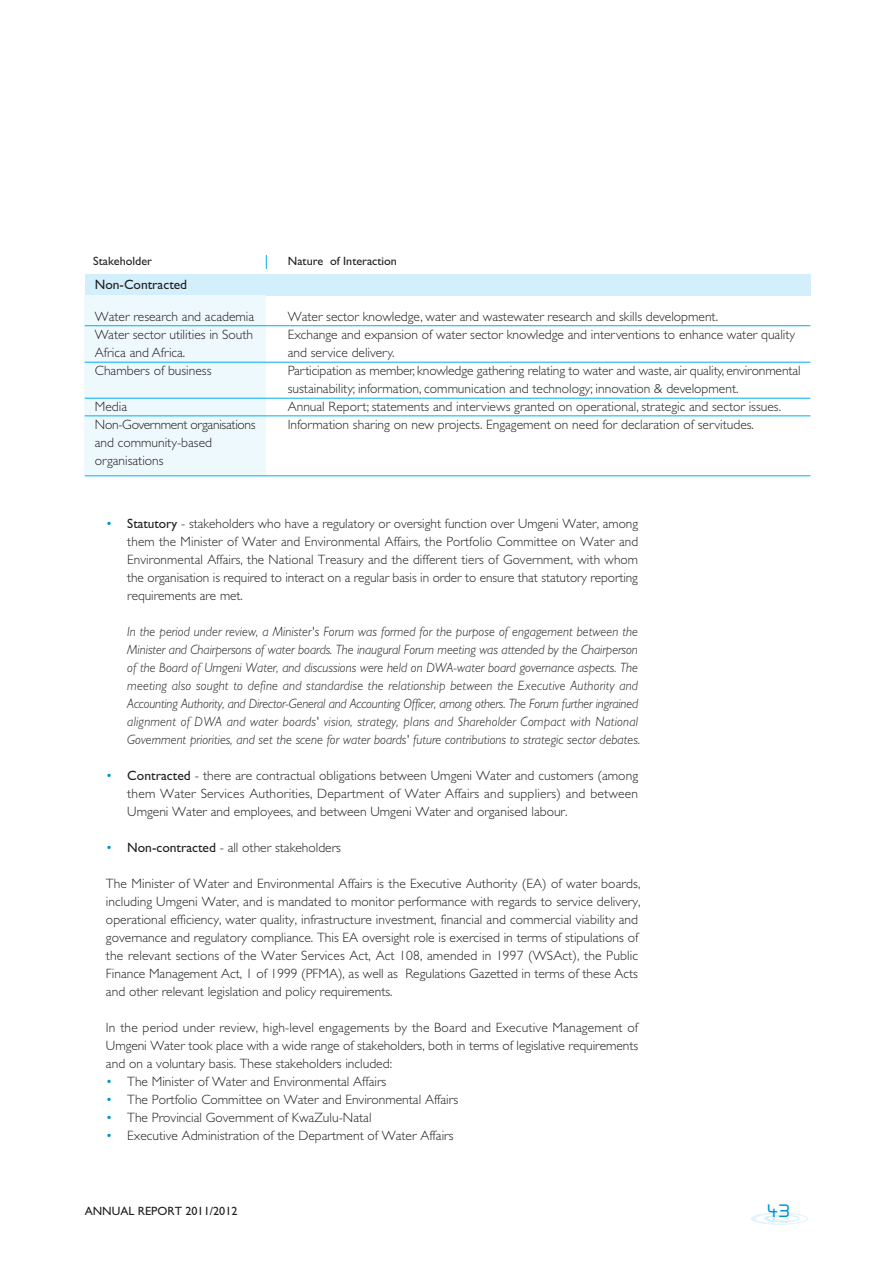
<style>
.page{position:relative;width:893px;height:1263px;background:#fff}
.page>*{position:absolute;margin:0;border:0;box-sizing:border-box;transform-origin:0 0}
.t1{font:300 13.5px/18px "Gill Sans";color:#231f20}
.t2{font:italic 300 13.5px/18px "Gill Sans";color:#231f20;scale:.96 1}
.t3{font:13.5px "Gill Sans";color:#231f20}
.t4{font:12px "Gill Sans";color:#231f20}
.s1{color:#0094cc}
.s2{font-weight:400}
</style>
<div class="page">
<svg style="left:266px;top:255px;width:1px;height:14px"></svg>
<div style="left:85px;top:274px;width:725px;height:22px;background:#d4effc"></div>
<div style="left:85px;top:296px;width:181px;height:180px;background:#eef9fe"></div>
<hr style="left:85px;top:475px;width:725px;height:1px;background:#00aeef">
<hr style="left:85px;top:362px;width:725px;height:1px;background:#00aeef">
<hr style="left:85px;top:325px;width:725px;height:1px;background:#00aeef">
<hr style="left:85px;top:398px;width:725px;height:1px;background:#00aeef">
<hr style="left:85px;top:415px;width:725px;height:1px;background:#00aeef">
<svg style="left:751px;top:1212px;width:56px;height:13px"></svg>
<p class="t4" style="left:93px;top:257px;width:60px">Stakeholder</p>
<p class="t4" style="left:288px;top:257px;width:111px">Nature of Interaction</p>
<p class="t3" style="left:95px;top:280px;width:94px">Non-Contracted</p>
<p class="t1" style="left:95px;top:308px;width:161px">Water research and academia<br>Water sector utilities in South<br>Africa and Africa.<br>Chambers of business</p>
<p class="t1" style="left:95px;top:398px;width:162px">Media<br>Non-Government organisations and community-based organisations</p>
<p class="t1" style="left:287px;top:309px;width:514px">Water sector knowledge, water and wastewater research and skills development.<br>Exchange and expansion of water sector knowledge and interventions to enhance water quality and service delivery.<br>Participation as member, knowledge gathering relating to water and waste, air quality, environmental sustainability; information, communication and technology; innovation &amp; development.<br>Annual Report; statements and interviews granted on operational, strategic and sector issues.<br>Information sharing on new projects. Engagement on need for declaration of servitudes.</p>
<p class="t1" style="left:127px;top:515px;width:512px;text-align:justify;text-indent:-21px"><span class="s1">•</span> <span class="s2">Statutory</span> - stakeholders who have a regulatory or oversight function over Umgeni Water, among them the Minister of Water and Environmental Affairs, the Portfolio Committee on Water and Environmental Affairs, the National Treasury and the different tiers of Government, with whom the organisation is required to interact on a regular basis in order to ensure that statutory reporting requirements are met.</p>
<p class="t2" style="left:127px;top:623px;width:535px">In the period under review, a Minister's Forum was formed for the purpose of engagement between the Minister and Chairpersons of water boards. The inaugural Forum meeting was attended by the Chairperson of the Board of Umgeni Water, and discussions were held on DWA-water board governance aspects. The meeting also sought to define and standardise the relationship between the Executive Authority and Accounting Authority, and Director-General and Accounting Officer, among others. The Forum further ingrained alignment of DWA and water boards' vision, strategy, plans and Shareholder Compact with National Government priorities, and set the scene for water boards' future contributions to strategic sector debates.</p>
<p class="t1" style="left:127px;top:767px;width:512px;text-align:justify;text-indent:-21px"><span class="s1">•</span> <span class="s2">Contracted</span> - there are contractual obligations between Umgeni Water and customers (among them Water Services Authorities, Department of Water Affairs and suppliers) and between Umgeni Water and employees, and between Umgeni Water and organised labour.</p>
<p class="t1" style="left:106px;top:839px;width:236px"><span class="s1">•</span> <span class="s2">Non-contracted</span> - all other stakeholders</p>
<p class="t1" style="left:106px;top:875px;width:535px">The Minister of Water and Environmental Affairs is the Executive Authority (EA) of water boards, including Umgeni Water, and is mandated to monitor performance with regards to service delivery, operational efficiency, water quality, infrastructure investment, financial and commercial viability and governance and regulatory compliance. This EA oversight role is exercised in terms of stipulations of the relevant sections of the Water Services Act, Act 108, amended in 1997 (WSAct), the Public Finance Management Act, 1 of 1999 (PFMA), as well as Regulations Gazetted in terms of these Acts and other relevant legislation and policy requirements.</p>
<p class="t1" style="left:106px;top:1019px;width:533px;text-align:justify">In the period under review, high-level engagements by the Board and Executive Management of Umgeni Water took place with a wide range of stakeholders, both in terms of legislative requirements and on a voluntary basis. These stakeholders included:</p>
<p class="t1" style="left:106px;top:1073px;width:282px"><span class="s1">•</span> The Minister of Water and Environmental Affairs</p>
<p class="t1" style="left:106px;top:1091px;width:353px"><span class="s1">•</span> The Portfolio Committee on Water and Environmental Affairs</p>
<p class="t1" style="left:106px;top:1109px;width:267px"><span class="s1">•</span> The Provincial Government of KwaZulu-Natal</p>
<p class="t1" style="left:106px;top:1127px;width:349px"><span class="s1">•</span> Executive Administration of the Department of Water Affairs</p>
<p class="t4" style="left:85px;top:1206px;width:154px">ANNUAL REPORT 2011/2012</p>
</div>
